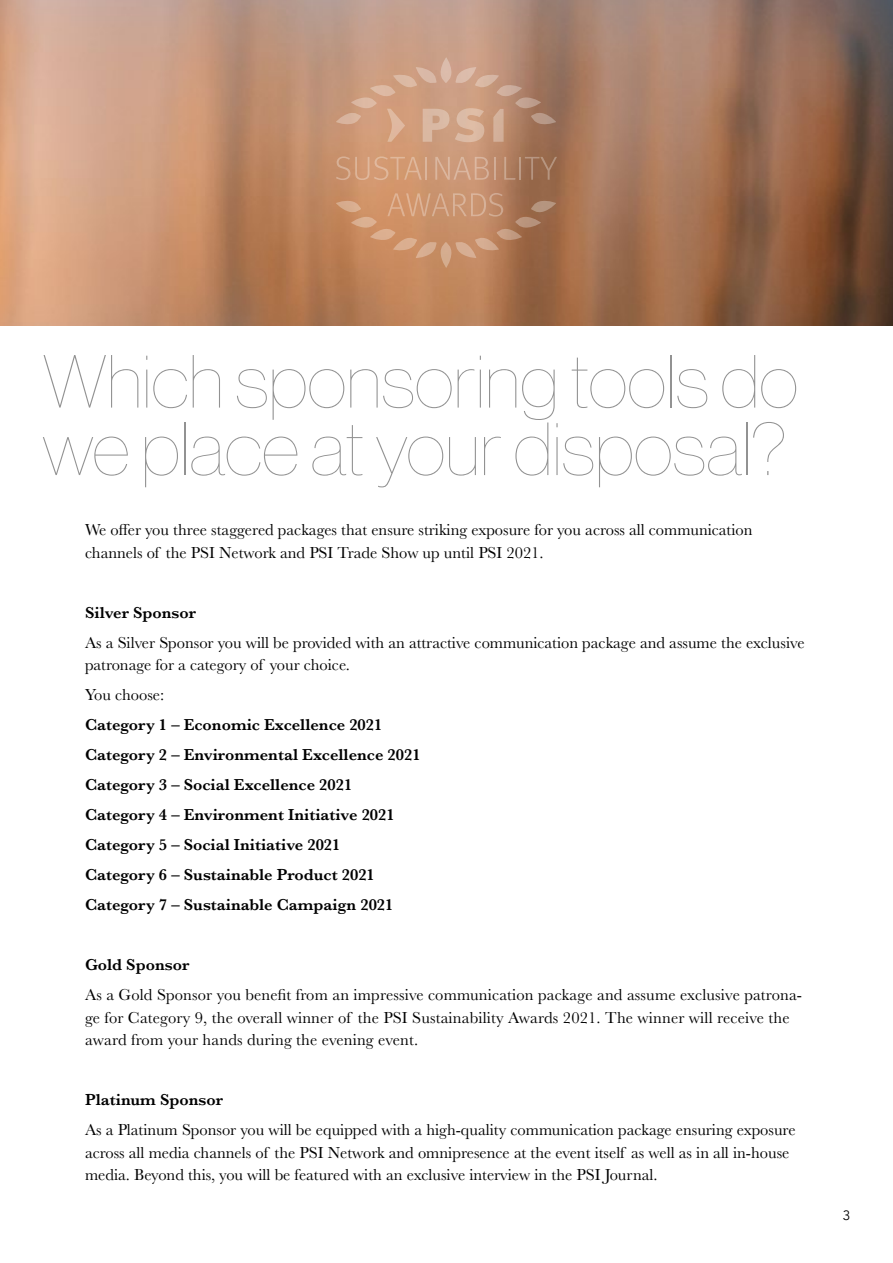
<style>
.page{position:relative;width:893px;height:1263px;background:#fff}
.page>*{position:absolute;margin:0;border:0;box-sizing:border-box;transform-origin:0 0}
.t1{font:73.5px/67.5px "N Haas Grotesk DS Std 15 Ult Th";color:#929292}
.t2{font:16.5px/22.5px "Baskerville";color:#000}
.t3{font:600 16.5px/30px "Baskerville";color:#000}
.t4{font:13.5px "Avenir";color:#000}
</style>
<div class="page">
<img style="left:0;top:0;width:893px;height:325px">
<svg style="left:336px;top:57px;width:220px;height:85px;background:#c6997f"></svg>
<svg style="left:336px;top:156px;width:86px;height:24px;background:#d29d78"></svg>
<hr style="left:425px;top:157px;width:2px;height:23px;background:#fff">
<svg style="left:435px;top:157px;width:54px;height:23px"></svg>
<hr style="left:494px;top:157px;width:2px;height:23px;background:#fff">
<svg style="left:504px;top:157px;width:11px;height:23px"></svg>
<hr style="left:519px;top:157px;width:2px;height:23px;background:#fff">
<svg style="left:525px;top:157px;width:32px;height:23px"></svg>
<svg style="left:336px;top:193px;width:220px;height:75px;background:#c08964"></svg>
<h1 class="t1" style="left:43px;top:348px;width:757px">Which sponsoring tools do we place at your disposal?</h1>
<p class="t2" style="left:85px;top:519px;width:669px">We offer you three staggered packages that ensure striking exposure for you across all communication channels of the PSI Network and PSI Trade Show up until PSI 2021.</p>
<p class="t3" style="left:85px;top:597px;width:112px">Silver Sponsor</p>
<p class="t2" style="left:85px;top:631px;width:721px">As a Silver Sponsor you will be provided with an attractive communication package and assume the exclusive patronage for a category of your choice.</p>
<p class="t2" style="left:85px;top:684px;width:81px">You choose:</p>
<p class="t3" style="left:85px;top:710px;width:337px">Category 1 – Economic Excellence 2021<br>Category 2 – Environmental Excellence 2021<br>Category 3 – Social Excellence 2021<br>Category 4 – Environment Initiative 2021<br>Category 5 – Social Initiative 2021<br>Category 6 – Sustainable Product 2021<br>Category 7 – Sustainable Campaign 2021</p>
<p class="t3" style="left:85px;top:950px;width:106px">Gold Sponsor</p>
<p class="t2" style="left:85px;top:984px;width:719px">As a Gold Sponsor you benefit from an impressive communication package and assume exclusive patrona&shy;ge for Category 9, the overall winner of the PSI Sustainability Awards 2021. The winner will receive the award from your hands during the evening event.</p>
<p class="t3" style="left:85px;top:1085px;width:139px">Platinum Sponsor</p>
<p class="t2" style="left:85px;top:1119px;width:712px">As a Platinum Sponsor you will be equipped with a high-quality communication package ensuring exposure across all media channels of the PSI Network and omnipresence at the event itself as well as in all in-house media. Beyond this, you will be featured with an exclusive interview in the PSI Journal.</p>
<p class="t4" style="left:843px;top:1208px;width:9px">3</p>
</div>
